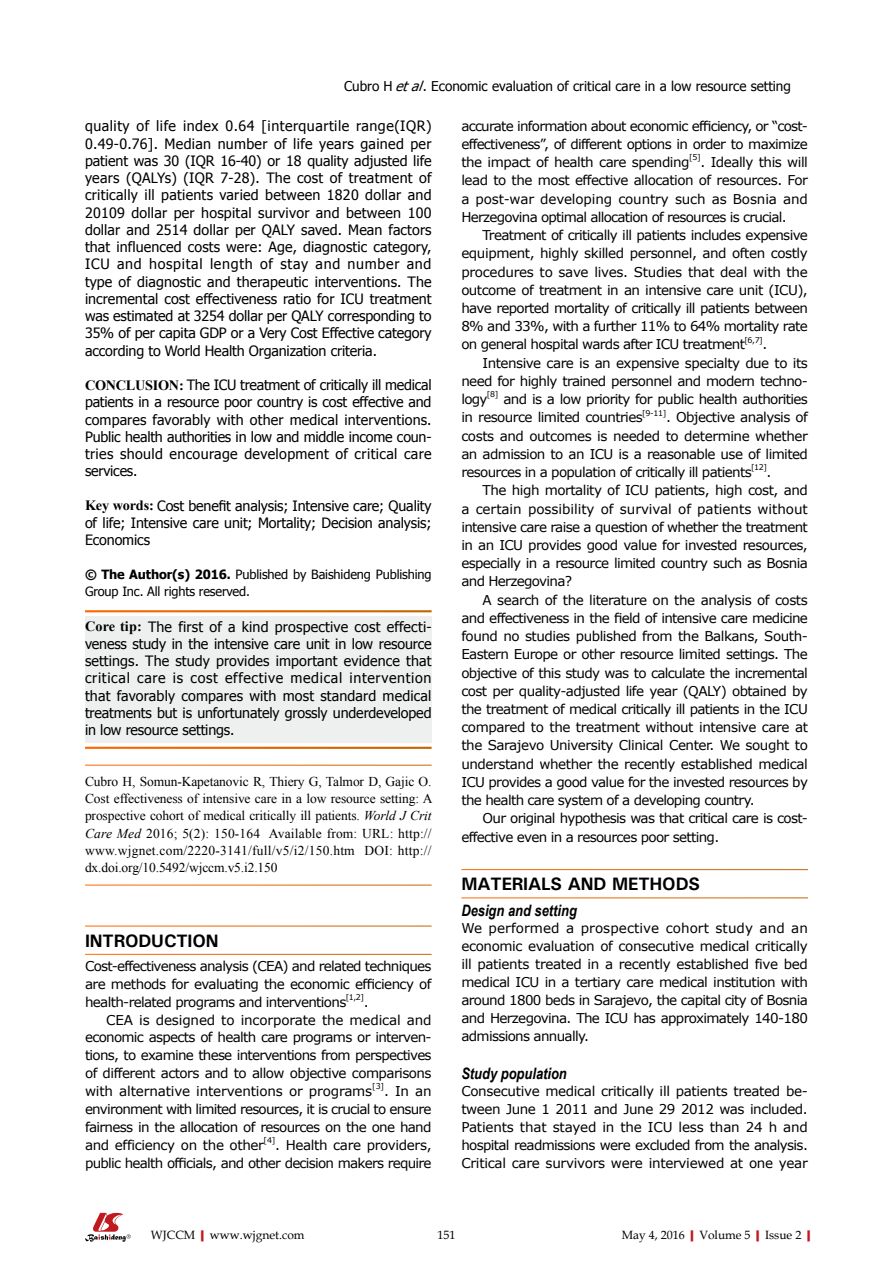
<style>
.page{position:relative;width:893px;height:1263px;background:#fff}
.page>*{position:absolute;margin:0;border:0;box-sizing:border-box;transform-origin:0 0}
.t1{font:700 18px "Univers";letter-spacing:-.01em;color:#000}
.t2{font:italic 700 15.75px "Arial Narrow";color:#000}
.t3{font:14.25px/17.2px "Tahoma";letter-spacing:-.01em;color:#000;text-align:justify}
.t4{font:13.5px/17.9px "Verdana";letter-spacing:-.05em;color:#000;text-align:justify}
.t5{font:13.5px/17.2px "Times New Roman";letter-spacing:.015em;color:#000;text-align:justify}
.t6{font:13.5px/18px "Verdana";letter-spacing:-.025em;color:#000}
.t7{font:13.5px "Verdana";letter-spacing:-.01em;color:#000}
.t8{font:13.5px "Verdana";letter-spacing:-.03em;color:#000}
.t9{font:13.5px "Tahoma";color:#000}
.t10{font:13.5px "Verdana";letter-spacing:-.005em;color:#000}
.t11{font:13.5px "Verdana";letter-spacing:-.02em;color:#000}
.t12{font:12.75px/17.2px "Tahoma";letter-spacing:-.01em;color:#000}
.t13{font:12px "Book Antiqua";color:#000}
.t14{font:7.8px "Verdana";color:#000}
.s1{font-style:italic}
.s2{font-family:"Times New Roman";font-weight:700}
.s3{font-weight:700}
.s4{font-weight:700;color:#c01920}
</style>
<div class="page">
<div style="left:85px;top:616px;width:347px;height:127px;background:#eeefef"></div>
<svg style="left:85px;top:1213px;width:46px;height:29px"></svg>
<p class="t9" style="left:344px;top:77px;width:448px">Cubro H <span class="s1">etal</span>. Economic evaluation of critical care in a low resource setting</p>
<p class="t3" style="left:85px;top:117px;width:348px">quality of life index 0.64 [interquartile range(IQR)<br>0.49-0.76]. Median number of life years gained per patient was 30 (IQR 16-40) or 18 quality adjusted life years (QALYs) (IQR 7-28). The cost of treatment of critically ill patients varied between 1820 dollar and 20109 dollar per hospital survivor and between 100 dollar and 2514 dollar per QALY saved. Mean factors that influenced costs were: Age, diagnostic category, ICU and hospital length of stay and number and type of diagnostic and therapeutic interventions. The incremental cost effectiveness ratio for ICU treatment was estimated at 3254 dollar per QALY corresponding to 35% of per capita GDP or a Very Cost Effective category according to World Health Organization criteria.</p>
<p class="t3" style="left:85px;top:376px;width:348px"><span class="s2">CONCLUSION:</span> The ICU treatment of critically ill medical patients in a resource poor country is cost effective and compares favorably with other medical interventions.<br>Public health authorities in low and middle income coun&shy;tries should encourage development of critical care services.</p>
<p class="t3" style="left:85px;top:496px;width:348px"><span class="s2">Key words:</span> Cost benefit analysis; Intensive care; Quality of life; Intensive care unit; Mortality; Decision analysis; Economics</p>
<p class="t12" style="left:85px;top:565px;width:348px"><span class="s3">© The Author(s) 2016.</span> Published by Baishideng Publishing<br>Group Inc. All rights reserved.</p>
<p class="t3" style="left:85px;top:617px;width:348px"><span class="s2">Core tip:</span> The first of a kind prospective cost effecti&shy;veness study in the intensive care unit in low resource settings. The study provides important evidence that critical care is cost effective medical intervention that favorably compares with most standard medical treatments but is unfortunately grossly underdeveloped in low resource settings.</p>
<p class="t5" style="left:85px;top:772px;width:349px">Cubro H, Somun-Kapetanovic R, Thiery G, Talmor D, Gajic O.<br>Cost effectiveness of intensive care in a low resource setting: A prospective cohort of medical critically ill patients. <span class="s1">World J Crit Care Med</span> 2016; 5(2): 150-164 Available from: URL: http:// www.wjgnet.com/2220-3141/full/v5/i2/150.htm DOI: http:// dx.doi.org/10.5492/wjccm.v5.i2.150</p>
<p class="t1" style="left:85px;top:930px;width:135px">INTRODUCTION</p>
<p class="t4" style="left:85px;top:956px;width:348px">Cost-effectiveness analysis (CEA) and related techniques are methods for evaluating the economic efficiency of health-related programs and interventions</p>
<p class="t14" style="left:346px;top:992px;width:20px">[1,2]</p>
<p class="t4" style="left:364px;top:992px;width:6px">.</p>
<p class="t7" style="left:106px;top:1011px;width:327px">CEA is designed to incorporate the medical and</p>
<p class="t4" style="left:85px;top:1028px;width:346px">economic aspects of health care programs or interven-</p>
<p class="t4" style="left:85px;top:1046px;width:348px">tions, to examine these interventions from perspectives</p>
<p class="t4" style="left:85px;top:1064px;width:348px">of different actors and to allow objective comparisons</p>
<p class="t7" style="left:85px;top:1082px;width:289px">with alternative interventions or programs</p>
<p class="t14" style="left:372px;top:1081px;width:13px">[3]</p>
<p class="t4" style="left:85px;top:1082px;width:348px;text-indent:299px">. In an environment with limited resources, it is crucial to ensure fairness in the allocation of resources on the one hand and efficiency on the other</p>
<p class="t14" style="left:264px;top:1135px;width:13px">[4]</p>
<p class="t4" style="left:85px;top:1135px;width:348px;text-align:right">. Health care providers,<br>public health officials, and other decision makers require</p>
<p class="t4" style="left:461px;top:116px;width:348px">accurate information about economic efficiency, or “cost&shy;effectiveness”, of different options in order to maximize the impact of health care spending</p>
<p class="t14" style="left:689px;top:153px;width:13px">[5]</p>
<p class="t4" style="left:700px;top:153px;width:109px">. Ideally this will</p>
<p class="t4" style="left:461px;top:171px;width:348px">lead to the most effective allocation of resources. For</p>
<p class="t7" style="left:461px;top:190px;width:348px">a post-war developing country such as Bosnia and</p>
<p class="t4" style="left:461px;top:208px;width:327px">Herzegovina optimal allocation of resources is crucial.</p>
<p class="t4" style="left:483px;top:226px;width:327px">Treatment of critically ill patients includes expensive</p>
<p class="t8" style="left:461px;top:245px;width:348px">equipment, highly skilled personnel, and often costly</p>
<p class="t11" style="left:461px;top:263px;width:348px">procedures to save lives. Studies that deal with the</p>
<p class="t4" style="left:461px;top:280px;width:348px">outcome of treatment in an intensive care unit (ICU),</p>
<p class="t4" style="left:461px;top:299px;width:348px">have reported mortality of critically ill patients between</p>
<p class="t4" style="left:461px;top:317px;width:348px">8% and 33%, with a further 11% to 64% mortality rate</p>
<p class="t4" style="left:461px;top:335px;width:285px">on general hospital wards after ICU treatment</p>
<p class="t14" style="left:744px;top:335px;width:20px">[6,7]</p>
<p class="t4" style="left:762px;top:335px;width:6px">.</p>
<p class="t4" style="left:483px;top:353px;width:327px">Intensive care is an expensive specialty due to its</p>
<p class="t4" style="left:461px;top:372px;width:346px">need for highly trained personnel and modern techno-</p>
<p class="t4" style="left:461px;top:390px;width:28px">logy</p>
<p class="t14" style="left:487px;top:390px;width:13px">[8]</p>
<p class="t4" style="left:461px;top:390px;width:348px;text-indent:42px">and is a low priority for public health authorities in resource limited countries</p>
<p class="t14" style="left:642px;top:408px;width:26px">[9-11]</p>
<p class="t4" style="left:461px;top:408px;width:348px;text-indent:205px">. Objective analysis of costs and outcomes is needed to determine whether an admission to an ICU is a reasonable use of limited resources in a population of critically ill patients</p>
<p class="t14" style="left:751px;top:462px;width:17px">[12]</p>
<p class="t4" style="left:767px;top:463px;width:6px">.</p>
<p class="t4" style="left:483px;top:481px;width:327px">The high mortality of ICU patients, high cost, and</p>
<p class="t10" style="left:461px;top:500px;width:348px">a certain possibility of survival of patients without</p>
<p class="t4" style="left:461px;top:517px;width:348px">intensive care raise a question of whether the treatment</p>
<p class="t4" style="left:461px;top:536px;width:348px">in an ICU provides good value for invested resources,</p>
<p class="t4" style="left:461px;top:554px;width:348px">especially in a resource limited country such as Bosnia</p>
<p class="t4" style="left:461px;top:572px;width:112px">and Herzegovina?</p>
<p class="t4" style="left:483px;top:590px;width:327px">A search of the literature on the analysis of costs</p>
<p class="t4" style="left:461px;top:609px;width:348px">and effectiveness in the field of intensive care medicine</p>
<p class="t4" style="left:461px;top:627px;width:348px">found no studies published from the Balkans, South-</p>
<p class="t4" style="left:461px;top:645px;width:348px">Eastern Europe or other resource limited settings. The</p>
<p class="t4" style="left:461px;top:663px;width:348px">objective of this study was to calculate the incremental</p>
<p class="t4" style="left:461px;top:681px;width:348px">cost per quality-adjusted life year (QALY) obtained by</p>
<p class="t4" style="left:461px;top:700px;width:348px">the treatment of medical critically ill patients in the ICU</p>
<p class="t8" style="left:461px;top:719px;width:348px">compared to the treatment without intensive care at</p>
<p class="t4" style="left:461px;top:736px;width:348px">the Sarajevo University Clinical Center. We sought to</p>
<p class="t4" style="left:461px;top:754px;width:348px">understand whether the recently established medical</p>
<p class="t4" style="left:461px;top:773px;width:348px">ICU provides a good value for the invested resources by</p>
<p class="t4" style="left:461px;top:791px;width:295px">the health care system of a developing country.</p>
<p class="t4" style="left:483px;top:809px;width:327px">Our original hypothesis was that critical care is cost-</p>
<p class="t4" style="left:461px;top:827px;width:259px">effective even in a resources poor setting.</p>
<p class="t1" style="left:461px;top:873px;width:240px">MATERIALS AND METHODS</p>
<p class="t2" style="left:461px;top:898px;width:117px">Design and setting</p>
<p class="t4" style="left:461px;top:918px;width:348px">We performed a prospective cohort study and an economic evaluation of consecutive medical critically ill patients treated in a recently established five bed medical ICU in a tertiary care medical institution with around 1800 beds in Sarajevo, the capital city of Bosnia and Herzegovina. The ICU has approximately 140-180 admissions annually.</p>
<p class="t2" style="left:461px;top:1062px;width:107px">Study population</p>
<p class="t6" style="left:461px;top:1082px;width:348px">Consecutive medical critically ill patients treated be&shy;tween June 1 2011 and June 29 2012 was included.<br>Patients that stayed in the ICU less than 24 h and hospital readmissions were excluded from the analysis.<br>Critical care survivors were interviewed at one year</p>
<p class="t13" style="left:151px;top:1226px;width:155px">WJCCM<span class="s4">|</span>www.wjgnet.com</p>
<p class="t13" style="left:622px;top:1226px;width:196px">May 4, 2016<span class="s4">|</span>Volume 5<span class="s4">|</span>Issue 2<span class="s4">|</span></p>
<p class="t13" style="left:437px;top:1226px;width:19px">151</p>
</div>
